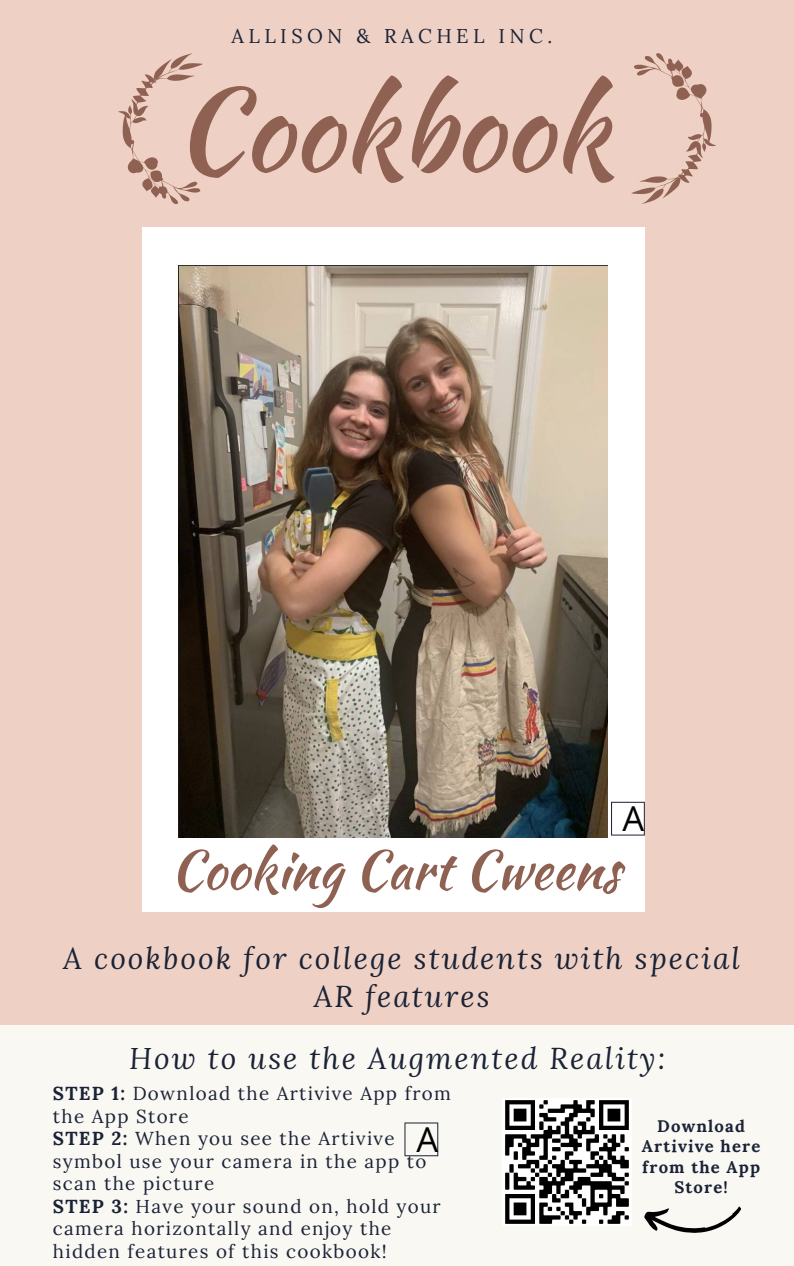
<style>
.page{position:relative;width:794px;height:1266px;background:#fff}
.page>*{position:absolute;margin:0;border:0;box-sizing:border-box;transform-origin:0 0}
.t1{font:112.57px "Kaushan Script";color:#8f6152}
.t2{font:53.1px "Kaushan Script";color:#8f6152}
.t3{font:34.35px "Open Sans";color:#000}
.t4{font:italic 29.85px/37.1px "Lora";letter-spacing:.07em;color:#1a2236;text-align:center}
.t5{font:19.88px "Lora";letter-spacing:.22em;color:#1a2236}
.t6{font:18.75px/22.5px "Lora";letter-spacing:.07em;color:#1a2236}
.t7{font:700 16.65px/20.2px "Lora";letter-spacing:.07em;color:#1a2236;text-align:center}
.s1{font-weight:700}
</style>
<div class="page">
<div style="left:0;top:0;width:793px;height:1266px;background:#eed1c4"></div>
<div style="left:0;top:1026px;width:793px;height:240px;background:#faf8f3"></div>
<svg style="left:118px;top:53px;width:85px;height:151px"></svg>
<svg style="left:631px;top:53px;width:84px;height:151px"></svg>
<svg style="left:404px;top:1122px;width:34px;height:34px"></svg>
<div style="left:141px;top:227px;width:38px;height:684px;background:#fff"></div>
<div style="left:607px;top:227px;width:37px;height:684px;background:#fff"></div>
<div style="left:153px;top:836px;width:472px;height:75px;background:#fff"></div>
<img style="left:502px;top:1098px;width:128px;height:128px">
<svg style="left:644px;top:1206px;width:96px;height:27px"></svg>
<svg style="left:611px;top:802px;width:33px;height:33px"></svg>
<img style="left:179px;top:265px;width:428px;height:572px">
<div style="left:153px;top:227px;width:472px;height:38px;background:#fff"></div>
<p class="t5" style="left:231px;top:23px;width:322px">ALLISON &amp; RACHEL INC.</p>
<p class="t1" style="left:174px;top:47px;width:437px">Cookbook</p>
<p class="t3" style="left:622px;top:794px;width:23px">A</p>
<p class="t2" style="left:170px;top:831px;width:451px">Cooking Cart Cweens</p>
<p class="t4" style="left:63px;top:939px;width:678px">A cookbook for college students with special<br>AR features</p>
<p class="t4" style="left:129px;top:1039px;width:537px">How to use the Augmented Reality:</p>
<p class="t6" style="left:53px;top:1082px;width:399px"><span class="s1">STEP 1:</span> Download the Artivive App from the App Store</p>
<p class="t6" style="left:53px;top:1127px;width:375px"><span class="s1">STEP 2:</span> When you see the Artivive symbol use your camera in the app to scan the picture</p>
<p class="t6" style="left:53px;top:1194px;width:389px"><span class="s1">STEP 3:</span> Have your sound on, hold your camera horizontally and enjoy the hidden features of this cookbook!</p>
<p class="t3" style="left:416px;top:1115px;width:23px">A</p>
<p class="t7" style="left:641px;top:1116px;width:120px">Download<br>Artivive here from the App<br>Store!</p>
</div>
